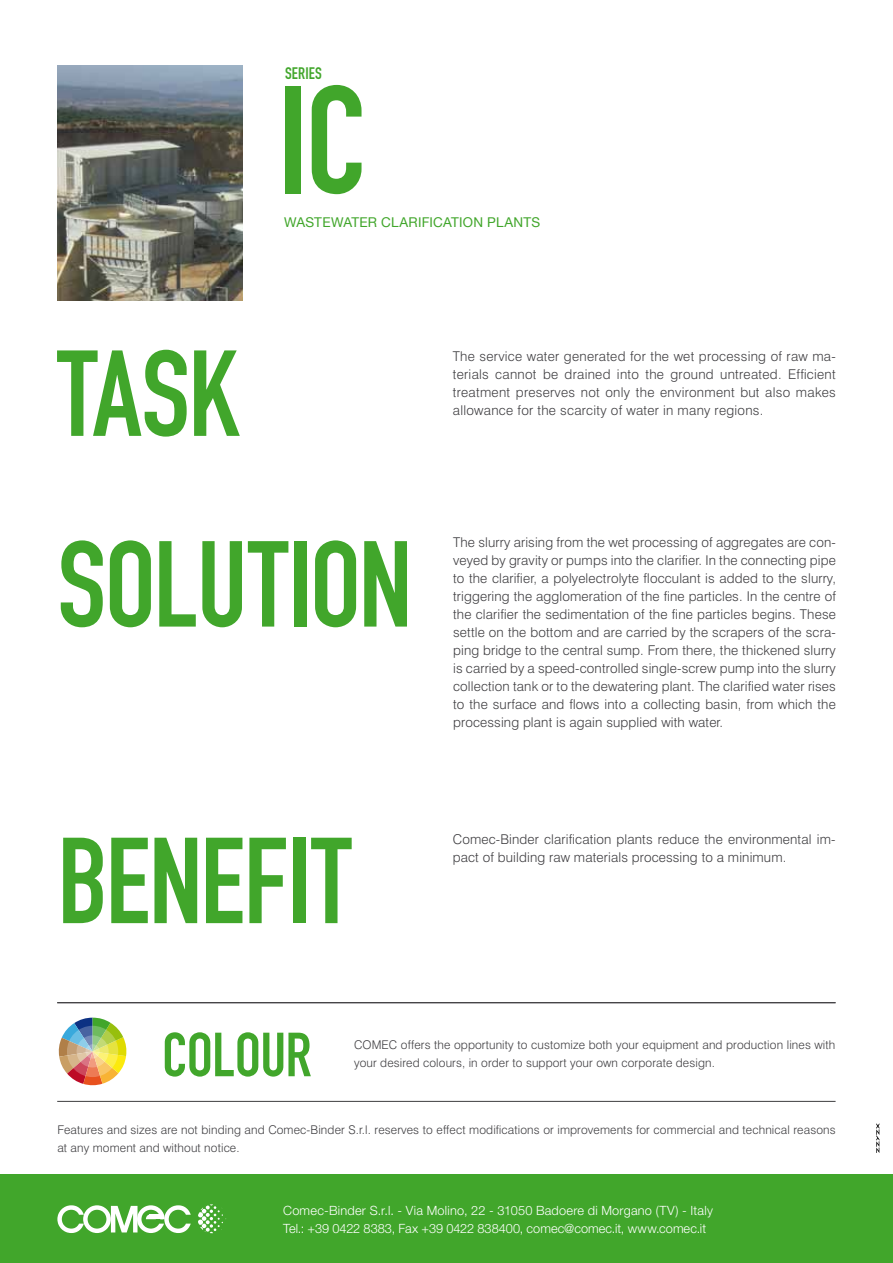
<style>
.page{position:relative;width:893px;height:1263px;background:#fff}
.page>*{position:absolute;margin:0;border:0;box-sizing:border-box;transform-origin:0 0}
.t1{font:150.9px "DIN Engschrift Alternate";color:#41a62b}
.t2{font:120px "DIN Engschrift Alternate";letter-spacing:-.015em;color:#41a62b}
.t3{font:61.2px "DIN Engschrift Alternate";letter-spacing:-.01em;color:#41a62b}
.t4{font:16.5px "DIN Engschrift Alternate";letter-spacing:.015em;color:#41a62b}
.t5{font:300 13.5px/18px "Swiss 721 BT";letter-spacing:.01em;color:#3e3d40;text-align:justify}
.t6{font:13.5px "Helvetica Neue";letter-spacing:.02em;color:#41a62b}
.t7{font:300 12.75px/18px "Helvetica Neue";letter-spacing:.01em;color:#fff}
.t8{font:300 12px/17.2px "Swiss 721 BT";letter-spacing:.01em;color:#3e3d40}
</style>
<div class="page">
<img style="left:57px;top:66px;width:185px;height:234px">
<div style="left:0;top:1175px;width:893px;height:88px;background:#41a62b"></div>
<svg style="left:57px;top:1205px;width:134px;height:28px"></svg>
<hr style="left:149px;top:1215px;width:13px;height:4px;background:#fff">
<svg style="left:198px;top:1204px;width:29px;height:29px"></svg>
<hr style="left:57px;top:1002px;width:779px;height:1px;background:#3e3d40">
<hr style="left:57px;top:1101px;width:779px;height:1px;background:#3e3d40">
<svg style="left:58px;top:1018px;width:69px;height:68px"></svg>
<svg style="left:67px;top:1026px;width:51px;height:51px"></svg>
<svg style="left:77px;top:1035px;width:32px;height:32px"></svg>
<svg style="left:85px;top:1044px;width:15px;height:14px"></svg>
<svg style="left:876px;top:1123px;width:3px;height:30px"></svg>
<p class="t4" style="left:285px;top:64px;width:37px">SERIES</p>
<h1 class="t1" style="left:278px;top:52px;width:91px">IC</h1>
<p class="t6" style="left:284px;top:215px;width:258px">WASTEWATER CLARIFICATION PLANTS</p>
<h2 class="t2" style="left:57px;top:323px;width:184px">TASK</h2>
<p class="t5" style="left:453px;top:347px;width:384px">The service water generated for the wet processing of raw ma&shy;terials cannot be drained into the ground untreated. Efficient treatment preserves not only the environment but also makes allowance for the scarcity of water in many regions.</p>
<h2 class="t2" style="left:57px;top:514px;width:356px">SOLUTION</h2>
<h2 class="t2" style="left:57px;top:811px;width:295px">BENEFIT</h2>
<p class="t5" style="left:453px;top:533px;width:384px">The slurry arising from the wet processing of aggregates are con&shy;veyed by gravity or pumps into the clarifier. In the connecting pipe to the clarifier, a polyelectrolyte flocculant is added to the slurry, triggering the agglomeration of the fine particles. In the centre of the clarifier the sedimentation of the fine particles begins. These settle on the bottom and are carried by the scrapers of the scra&shy;ping bridge to the central sump. From there, the thickened slurry is carried by a speed-controlled single-screw pump into the slurry collection tank or to the dewatering plant. The clarified water rises to the surface and flows into a collecting basin, from which the processing plant is again supplied with water.</p>
<p class="t5" style="left:453px;top:830px;width:384px">Comec-Binder clarification plants reduce the environmental im&shy;pact of building raw materials processing to a minimum.</p>
<h3 class="t3" style="left:162px;top:1019px;width:147px">COLOUR</h3>
<p class="t8" style="left:354px;top:1036px;width:483px">COMEC offers the opportunity to customize both your equipment and production lines with your desired colours, in order to support your own corporate design.</p>
<p class="t8" style="left:57px;top:1121px;width:780px">Features and sizes are not binding and Comec-Binder S.r.l. reserves to effect modifications or improvements for commercial and technical reasons at any moment and without notice.</p>
<p class="t7" style="left:283px;top:1201px;width:431px">Comec-Binder S.r.l. - Via Molino, 22 - 31050 Badoere di Morgano (TV) - Italy<br>Tel.: +39 0422 8383, Fax +39 0422 838400, comec@comec.it, www.comec.it</p>
</div>
